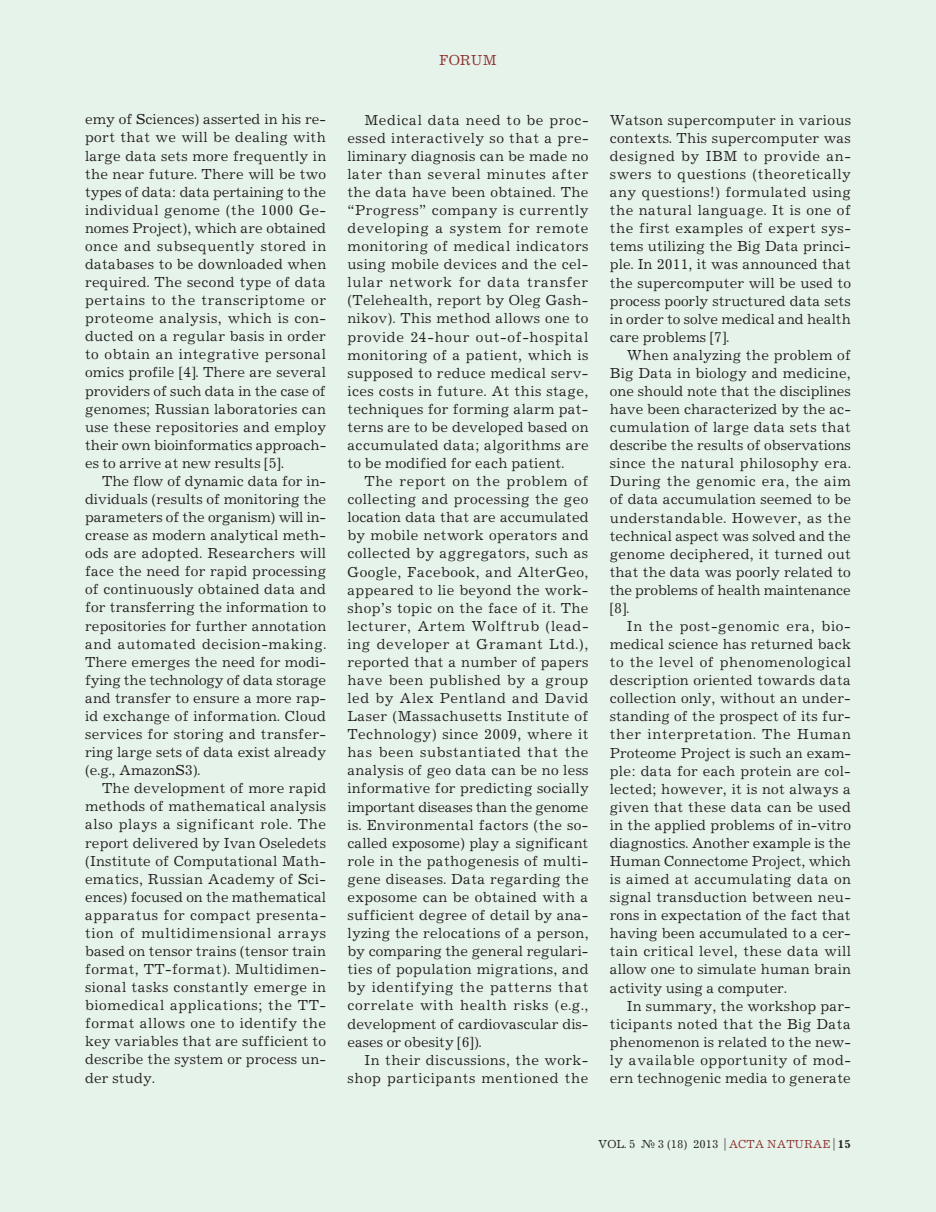
<style>
.page{position:relative;width:936px;height:1212px;background:#fff}
.page>*{position:absolute;margin:0;border:0;box-sizing:border-box;transform-origin:0 0}
.t1{font:15px/18.1px "Journal C";letter-spacing:.01em;color:#231f20;text-align:justify}
.t2{font:15px/18px "Journal C";letter-spacing:.03em;color:#231f20;text-align:right}
.t3{font:15px "Journal C";color:#8c2f2f}
.t4{font:12px "Journal C";color:#231f20}
.s1{color:#8c2f2f}
.s2{font-weight:700}
</style>
<div class="page">
<div style="left:0;top:0;width:21px;height:1212px;background:#e6f3ea"></div>
<div style="left:21px;top:0;width:914px;height:1212px;background:#e6f3ea"></div>
<p class="t1" style="left:85px;top:111px;width:243px">emy of Sciences) asserted in his re&shy;port that we will be dealing with large data sets more frequently in the near future. There will be two types of data: data pertaining to the individual genome (the 1000 Ge&shy;nomes Project), which are obtained once and subsequently stored in databases to be downloaded when required. The second type of data pertains to the transcriptome or proteome analysis, which is con&shy;ducted on a regular basis in order to obtain an integrative personal omics profile [4]. There are several providers of such data in the case of genomes; Russian laboratories can use these repositories and employ their own bioinformatics approach&shy;es to arrive at new results [5].</p>
<p class="t1" style="left:85px;top:472px;width:243px;text-indent:17px">The flow of dynamic data for in&shy;dividuals (results of monitoring the parameters of the organism) will in&shy;crease as modern analytical meth&shy;ods are adopted. Researchers will face the need for rapid processing of continuously obtained data and for transferring the information to repositories for further annotation and automated decision-making.<br>There emerges the need for modi&shy;fying the technology of data storage and transfer to ensure a more rap&shy;id exchange of information. Cloud services for storing and transfer&shy;ring large sets of data exist already (e.g., AmazonS3).</p>
<p class="t1" style="left:85px;top:780px;width:243px;text-indent:17px">The development of more rapid methods of mathematical analysis also plays a significant role. The report delivered by Ivan Oseledets (Institute of Computational Math&shy;ematics, Russian Academy of Sci&shy;ences) focused on the mathematical apparatus for compact presenta&shy;tion of multidimensional arrays based on tensor trains (tensor train format, TT-format). Multidimen&shy;sional tasks constantly emerge in biomedical applications; the TT&shy;format allows one to identify the key variables that are sufficient to describe the system or process un&shy;der study.</p>
<p class="t3" style="left:439px;top:52px;width:59px">FORUM</p>
<p class="t1" style="left:347px;top:111px;width:243px;text-indent:17px">Medical data need to be proc&shy;essed interactively so that a pre&shy;liminary diagnosis can be made no later than several minutes after the data have been obtained. The “Progress” company is currently developing a system for remote monitoring of medical indicators using mobile devices and the cel&shy;lular network for data transfer (Telehealth, report by Oleg Gash&shy;nikov). This method allows one to provide 24-hour out-of-hospital monitoring of a patient, which is supposed to reduce medical serv&shy;ices costs in future. At this stage, techniques for forming alarm pat&shy;terns are to be developed based on accumulated data; algorithms are to be modified for each patient.</p>
<p class="t1" style="left:347px;top:473px;width:243px;text-indent:17px">The report on the problem of collecting and processing the geo location data that are accumulated by mobile network operators and collected by aggregators, such as Google, Facebook, and AlterGeo, appeared to lie beyond the work&shy;shop’s topic on the face of it. The lecturer, Artem Wolftrub (lead&shy;ing developer at Gramant Ltd.), reported that a number of papers have been published by a group led by Alex Pentland and David Laser (Massachusetts Institute of Technology) since 2009, where it has been substantiated that the analysis of geo data can be no less informative for predicting socially important diseases than the genome is. Environmental factors (the so&shy;called exposome) play a significant role in the pathogenesis of multi&shy;gene diseases. Data regarding the exposome can be obtained with a sufficient degree of detail by ana&shy;lyzing the relocations of a person, by comparing the general regulari&shy;ties of population migrations, and by identifying the patterns that correlate with health risks (e.g., development of cardiovascular dis&shy;eases or obesity [6]).</p>
<p class="t2" style="left:347px;top:1051px;width:242px">In their discussions, the work&shy;shop participants mentioned the</p>
<p class="t1" style="left:609px;top:111px;width:243px">Watson supercomputer in various contexts. This supercomputer was designed by IBM to provide an&shy;swers to questions (theoretically any questions!) formulated using the natural language. It is one of the first examples of expert sys&shy;tems utilizing the Big Data princi&shy;ple. In 2011, it was announced that the supercomputer will be used to process poorly structured data sets in order to solve medical and health care problems [7].</p>
<p class="t1" style="left:609px;top:346px;width:243px;text-indent:17px">When analyzing the problem of Big Data in biology and medicine, one should note that the disciplines have been characterized by the ac&shy;cumulation of large data sets that describe the results of observations since the natural philosophy era.<br>During the genomic era, the aim of data accumulation seemed to be understandable. However, as the technical aspect was solved and the genome deciphered, it turned out that the data was poorly related to the problems of health maintenance [8].</p>
<p class="t1" style="left:609px;top:618px;width:243px;text-indent:17px">In the post-genomic era, bio&shy;medical science has returned back to the level of phenomenological description oriented towards data collection only, without an under&shy;standing of the prospect of its fur&shy;ther interpretation. The Human Proteome Project is such an exam&shy;ple: data for each protein are col&shy;lected; however, it is not always a given that these data can be used in the applied problems of in-vitro diagnostics. Another example is the Human Connectome Project, which is aimed at accumulating data on signal transduction between neu&shy;rons in expectation of the fact that having been accumulated to a cer&shy;tain critical level, these data will allow one to simulate human brain activity using a computer.</p>
<p class="t1" style="left:609px;top:997px;width:243px;text-indent:17px">In summary, the workshop par&shy;ticipants noted that the Big Data phenomenon is related to the new&shy;ly available opportunity of mod&shy;ern technogenic media to generate</p>
<p class="t4" style="left:598px;top:1137px;width:254px">VOL. 5 № 3 (18) 2013 | <span class="s1">Acta naturae</span> | <span class="s2">15</span></p>
</div>
